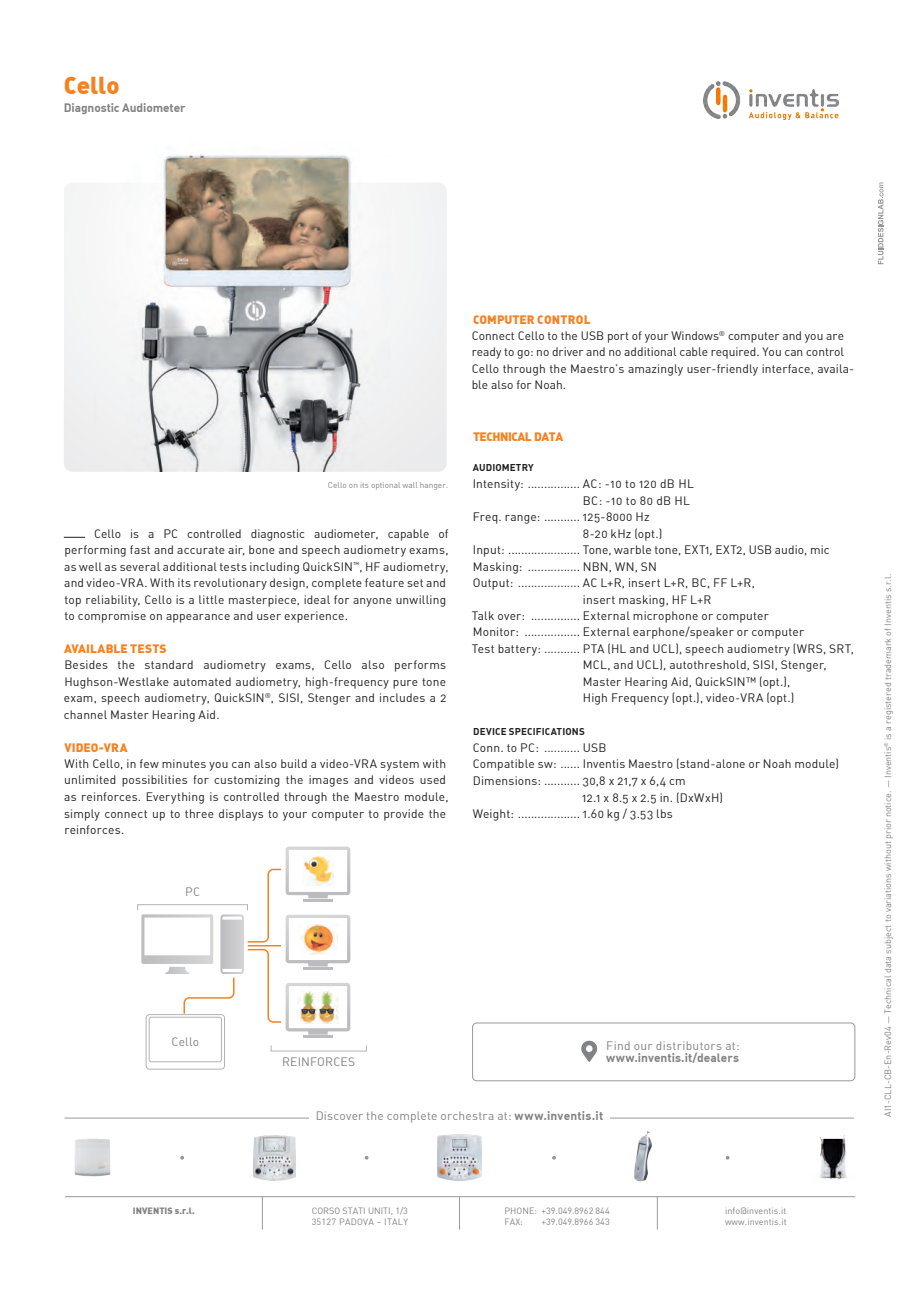
<style>
.page{position:relative;width:919px;height:1289px;background:#fff}
.page>*{position:absolute;margin:0;border:0;box-sizing:border-box;transform-origin:0 0}
.GC__Body_Copy__1{font:900 24px "DIN Alternate";color:#f58220}
.paragrafo{font:12px/16.5px "DIN Alternate";letter-spacing:.015em;color:#231f20}
.t1{font:12px "DIN Alternate";letter-spacing:.02em;color:#808285}
.t2{font:700 12px "DIN Alternate";letter-spacing:-.01em;color:#808285}
.paragrafo-2{font:900 12px "DIN Alternate";letter-spacing:-.04em;color:#f58220}
.paragrafo-3{font:700 9.75px "DIN Alternate";letter-spacing:.015em;color:#231f20}
.t3{font:9px "DIN";color:#808285}
.t4{font:9px "DIN";letter-spacing:.03em;color:#808285}
.t5{font:900 9px "DIN";color:#808285}
.t6{font:8.25px "DIN";color:#808285}
.s1{font-weight:900;color:#f58220}
.s2{font-weight:700}
</style>
<div class="page">
<div style="left:64px;top:183px;width:382px;height:289px;background:#f1f2f3"></div>
<img style="left:437px;top:1134px;width:44px;height:46px">
<hr style="left:65px;top:1196px;width:790px;height:1px;background:#97999c">
<hr style="left:64px;top:1117px;width:789px;height:1px;background:#97999c">
<img style="left:94px;top:155px;width:296px;height:317px">
<svg style="left:146px;top:1014px;width:78px;height:55px"></svg>
<div style="left:146px;top:1014px;width:79px;height:55px;border:1px solid #b2b3b7;border-radius:4px"></div>
<div style="left:149px;top:1017px;width:72px;height:44px;background:#fff;border-radius:2px"></div>
<div style="left:149px;top:1016px;width:73px;height:46px;border:1px solid #b2b3b7;border-radius:2px"></div>
<hr style="left:304px;top:1035px;width:28px;height:2px;background:#bcbbbf">
<svg style="left:141px;top:846px;width:209px;height:188px"></svg>
<div style="left:137px;top:904px;width:111px;height:6px;border:1px solid #b2b3b7"></div>
<div style="left:271px;top:1045px;width:96px;height:6px;border:1px solid #b2b3b7"></div>
<img style="left:303px;top:855px;width:30px;height:31px">
<img style="left:299px;top:924px;width:38px;height:30px">
<img style="left:298px;top:991px;width:40px;height:32px">
<svg style="left:180px;top:1155px;width:4px;height:4px"></svg>
<svg style="left:364px;top:1155px;width:4px;height:4px"></svg>
<svg style="left:552px;top:1156px;width:4px;height:3px"></svg>
<svg style="left:725px;top:1155px;width:4px;height:4px"></svg>
<img style="left:74px;top:1138px;width:37px;height:39px">
<img style="left:253px;top:1135px;width:42px;height:44px">
<img style="left:634px;top:1131px;width:18px;height:51px">
<img style="left:819px;top:1135px;width:28px;height:45px">
<svg style="left:64px;top:537px;width:21px;height:1px"></svg>
<svg style="left:878px;top:182px;width:5px;height:82px"></svg>
<div style="left:309px;top:1110px;width:300px;height:13px;background:#fff"></div>
<hr style="left:262px;top:1196px;width:1px;height:33px;background:#97999c">
<hr style="left:459px;top:1196px;width:1px;height:33px;background:#97999c">
<hr style="left:657px;top:1196px;width:1px;height:33px;background:#97999c">
<div style="left:472px;top:1022px;width:383px;height:59px;border:1px solid #97999c;border-radius:4px"></div>
<svg style="left:581px;top:1040px;width:17px;height:22px"></svg>
<img style="left:703px;top:82px;width:135px;height:37px">
<p class="GC__Body_Copy__1" style="left:64px;top:69px;width:57px">Cello</p>
<p class="t2" style="left:64px;top:100px;width:123px">Diagnostic Audiometer</p>
<p class="t6" style="left:328px;top:479px;width:121px">Cello on its optional wall hanger.</p>
<p class="paragrafo" style="left:64px;top:525px;width:386px;text-indent:30px">Cello is a PC controlled diagnostic audiometer, capable of performing fast and accurate air, bone and speech audiometry exams, as well as several additional tests including QuickSIN<sup>™</sup>, HF audiometry, and video-VRA. With its revolutionary design, complete feature set and top reliability, Cello is a little masterpiece, ideal for anyone unwilling to compromise on appearance and user experience.</p>
<p class="paragrafo" style="left:64px;top:640px;width:384px"><span class="s1">AVAILABLE TESTS<br></span>Besides the standard audiometry exams, Cello also performs Hughson-Westlake automated audiometry, high-frequency pure tone exam, speech audiometry, QuickSIN<sup>®</sup>, SISI, Stenger and includes a 2 channel Master Hearing Aid.</p>
<p class="paragrafo" style="left:64px;top:739px;width:386px"><span class="s1">VIDEO-VRA<br></span>With Cello, in few minutes you can also build a video-VRA system with unlimited possibilities for customizing the images and videos used as reinforces. Everything is controlled through the Maestro module, simply connect up to three displays to your computer to provide the reinforces.</p>
<p class="t1" style="left:185px;top:884px;width:17px">PC</p>
<p class="paragrafo" style="left:471px;top:311px;width:384px"><span class="s1">COMPUTER CONTROL<br></span>Connect Cello to the USB port of your Windows<sup>®</sup> computer and you are ready to go: no driver and no additional cable required. You can control Cello through the Maestro’s amazingly user-friendly interface, availa&shy;ble also for Noah.</p>
<p class="paragrafo-2" style="left:473px;top:428px;width:92px">TECHNICAL DATA</p>
<p class="paragrafo-3" style="left:472px;top:461px;width:62px">AUDIOMETRY</p>
<p class="paragrafo" style="left:473px;top:475px;width:222px">Intensity: ................ AC: -10 to 120 dB HL</p>
<p class="paragrafo" style="left:583px;top:492px;width:109px">BC: -10 to 80 dB HL</p>
<p class="paragrafo" style="left:473px;top:508px;width:178px">Freq. range: ........... 125-8000 Hz</p>
<p class="paragrafo" style="left:583px;top:525px;width:81px">8-20 kHz (opt.)</p>
<p class="paragrafo" style="left:473px;top:541px;width:358px">Input: ...................... Tone, warble tone, EXT1, EXT2, USB audio, mic</p>
<p class="paragrafo" style="left:473px;top:558px;width:186px">Masking: ................ NBN, WN, SN</p>
<p class="paragrafo" style="left:583px;top:574px;width:174px;text-indent:-110px">Output: ................... AC L+R, insert L+R, BC, FF L+R, insert masking, HF L+R</p>
<p class="paragrafo" style="left:471px;top:607px;width:298px">Talk over: ............... External microphone or computer</p>
<p class="paragrafo" style="left:473px;top:623px;width:333px">Monitor: ................. External earphone/speaker or computer</p>
<p class="paragrafo" style="left:583px;top:640px;width:272px;text-indent:-111px">Test battery: ........... PTA (HL and UCL), speech audiometry (WRS, SRT, MCL, and UCL), autothreshold, SISI, Stenger, Master Hearing Aid, QuickSIN™ (opt.),<br>High Frequency (opt.), video-VRA (opt.)</p>
<p class="paragrafo-3" style="left:473px;top:725px;width:113px">DEVICE SPECIFICATIONS</p>
<p class="paragrafo" style="left:472px;top:739px;width:135px">Conn. to PC: ........... USB</p>
<p class="paragrafo" style="left:472px;top:755px;width:368px">Compatible sw: ...... Inventis Maestro (stand-alone or Noah module)</p>
<p class="paragrafo" style="left:473px;top:771px;width:214px">Dimensions: ........... 30,8 x 21,7 x 6,4 cm</p>
<p class="paragrafo" style="left:582px;top:789px;width:142px">12.1 x 8.5 x 2.5 in. (DxWxH)</p>
<p class="paragrafo" style="left:473px;top:804px;width:201px">Weight: ................... 1.60 kg / 3.53 lbs</p>
<p class="t1" style="left:171px;top:1034px;width:29px">Cello</p>
<p class="t1" style="left:282px;top:1053px;width:75px">REINFORCES</p>
<p class="t1" style="left:606px;top:1037px;width:135px">Find our distributors at:</p>
<p class="t2" style="left:606px;top:1050px;width:134px">www.inventis.it/dealers</p>
<p class="t1" style="left:316px;top:1107px;width:289px">Discover the complete orchestra at: <span class="s2">www.inventis.it</span></p>
<p class="t3" style="left:882px;top:1116px;width:544px;rotate:-90deg">AI1-CLL-CB-En-Rev04 — Technical data subject to variations without prior notice. — Inventis<sup>®</sup> is a registered trademark of Inventis s.r.l.</p>
<p class="t5" style="left:133px;top:1204px;width:63px">INVENTIS s.r.l.</p>
<p class="t3" style="left:311px;top:1205px;width:98px">CORSO STATI UNITI, 1/3</p>
<p class="t4" style="left:311px;top:1216px;width:98px">35127 PADOVA – ITALY</p>
<p class="t3" style="left:504px;top:1205px;width:107px">PHONE: +39.049.8962 844</p>
<p class="t3" style="left:504px;top:1216px;width:20px">FAX:</p>
<p class="t3" style="left:541px;top:1216px;width:70px">+39.049.8966 343</p>
<p class="t3" style="left:725px;top:1205px;width:63px">info@inventis.it</p>
<p class="t3" style="left:725px;top:1216px;width:63px">www.inventis.it</p>
</div>
